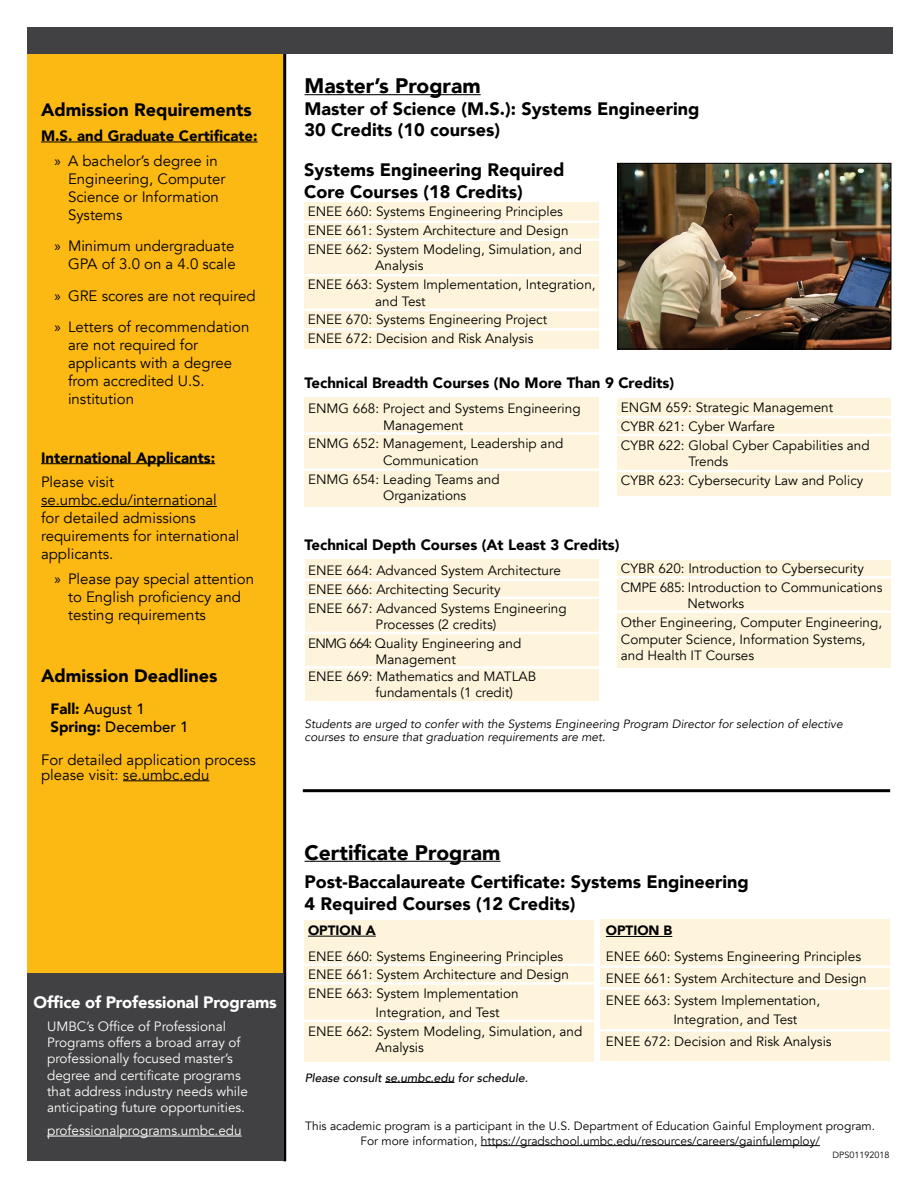
<style>
.page{position:relative;width:918px;height:1188px;background:#fff}
.page>*{position:absolute;margin:0;border:0;box-sizing:border-box;transform-origin:0 0}
.t1{font:900 21px "Avenir";color:#000}
.t2{font:900 18px/21.6px "Avenir";color:#000}
.t3{font:900 16.5px "Avenir";letter-spacing:-.01em;color:#fff}
.t4{font:15px/18px "Avenir";color:#000}
.t5{font:900 15px/24.8px "Avenir";color:#000}
.t6{font:500 15px/18px "Avenir";color:#000}
.t7{font:13.5px/18.8px "Avenir";color:#000}
.t8{font:13.5px/16.2px "Avenir";color:#fff}
.t9{font:900 13.5px "Avenir";color:#000}
.t10{font:12px/14.4px "Avenir";color:#000;text-align:center}
.t11{font:italic 12px/13.5px "Avenir";color:#000}
.t12{font:italic 500 12px "Avenir";color:#000}
.t13{font:9px "Avenir";color:#000}
.s1{font-family:"Myriad Pro";font-weight:400}
.s2{font-weight:400}
.s3{font-family:"Myriad Pro"}
.s4{font-weight:900}
.s5{color:#000101}
</style>
<div class="page">
<div style="left:27px;top:27px;width:258px;height:1134px;background:#fdb913"></div>
<hr style="left:283px;top:27px;width:3px;height:1134px;background:#000">
<hr style="left:41px;top:142px;width:217px;height:1px;background:#000">
<hr style="left:41px;top:463px;width:174px;height:1px;background:#000">
<hr style="left:41px;top:506px;width:176px;height:1px;background:#000">
<hr style="left:123px;top:780px;width:86px;height:1px;background:#000101">
<div style="left:27px;top:974px;width:256px;height:187px;background:#414042"></div>
<hr style="left:47px;top:1136px;width:134px;height:1px;background:#fff">
<hr style="left:181px;top:1136px;width:61px;height:1px;background:#fff">
<div style="left:27px;top:27px;width:866px;height:27px;background:#414042"></div>
<hr style="left:305px;top:94px;width:176px;height:1px;background:#000">
<div style="left:306px;top:560px;width:293px;height:141px;background:#fef4db"></div>
<div style="left:305px;top:202px;width:294px;height:147px;background:#fef4db"></div>
<div style="left:305px;top:397px;width:294px;height:110px;background:#fef4db"></div>
<div style="left:617px;top:399px;width:274px;height:97px;background:#fef4db"></div>
<div style="left:305px;top:920px;width:289px;height:141px;background:#fef4db"></div>
<hr style="left:305px;top:274px;width:294px;height:3px;background:#fff">
<hr style="left:305px;top:309px;width:294px;height:2px;background:#fff">
<hr style="left:613px;top:434px;width:280px;height:2px;background:#fff">
<hr style="left:613px;top:470px;width:280px;height:2px;background:#fff">
<hr style="left:613px;top:416px;width:280px;height:2px;background:#fff">
<hr style="left:305px;top:963px;width:293px;height:3px;background:#fff">
<hr style="left:305px;top:328px;width:294px;height:3px;background:#fff">
<hr style="left:303px;top:579px;width:296px;height:2px;background:#fff">
<svg style="left:385px;top:1082px;width:16px;height:1px"></svg>
<hr style="left:401px;top:1082px;width:54px;height:1px;background:#000101">
<hr style="left:302px;top:432px;width:298px;height:3px;background:#fff">
<hr style="left:302px;top:468px;width:298px;height:3px;background:#fff">
<hr style="left:303px;top:596px;width:300px;height:3px;background:#fff">
<hr style="left:303px;top:1020px;width:295px;height:2px;background:#fff">
<hr style="left:304px;top:982px;width:294px;height:3px;background:#fff">
<hr style="left:303px;top:789px;width:587px;height:3px;background:#000">
<div style="left:617px;top:560px;width:274px;height:108px;background:#fef4db"></div>
<hr style="left:615px;top:576px;width:296px;height:3px;background:#fff">
<hr style="left:303px;top:632px;width:298px;height:2px;background:#fff">
<hr style="left:304px;top:666px;width:299px;height:3px;background:#fff">
<hr style="left:302px;top:220px;width:297px;height:3px;background:#fff">
<hr style="left:302px;top:238px;width:297px;height:3px;background:#fff">
<hr style="left:616px;top:610px;width:277px;height:3px;background:#fff">
<div style="left:600px;top:919px;width:290px;height:142px;background:#fef4db"></div>
<hr style="left:606px;top:936px;width:66px;height:1px;background:#000">
<hr style="left:600px;top:965px;width:291px;height:3px;background:#fff">
<hr style="left:599px;top:1029px;width:292px;height:3px;background:#fff">
<hr style="left:599px;top:987px;width:292px;height:3px;background:#fff">
<img style="left:619px;top:165px;width:270px;height:182px">
<div style="left:617px;top:163px;width:274px;height:186px;border:1px solid #000"></div>
<hr style="left:305px;top:861px;width:196px;height:1px;background:#000">
<hr style="left:308px;top:936px;width:68px;height:1px;background:#000">
<hr style="left:481px;top:1145px;width:339px;height:1px;background:#000101">
<h2 class="t2" style="left:41px;top:99px;width:212px">Admission Requirements</h2>
<p class="t5" style="left:55px;top:123px;width:205px;text-indent:-14px">M.S. and Graduate Certificate: <span class="s1">»</span> <span class="s2">A bachelor’s degree in</span></p>
<p class="t4" style="left:68px;top:170px;width:159px">Engineering, Computer<br>Science or Information<br>Systems</p>
<p class="t4" style="left:55px;top:237px;width:183px;text-align:right"><span class="s3">»</span> Minimum undergraduate<br>GPA of 3.0 on a 4.0 scale</p>
<p class="t4" style="left:55px;top:280px;width:203px;line-height:31.5px"><span class="s3">»</span> GRE scores are not required <span class="s3">»</span> Letters of recommendation</p>
<p class="t4" style="left:68px;top:336px;width:166px">are not required for applicants with a degree from accredited U.S. institution</p>
<p class="t5" style="left:41px;top:445px;width:176px">International Applicants:</p>
<p class="t4" style="left:41px;top:473px;width:200px">Please visit se.umbc.edu/international<br>for detailed admissions requirements for international applicants.</p>
<p class="t4" style="left:68px;top:570px;width:188px;text-indent:-14px"><span class="s3">»</span> Please pay special attention to English proficiency and testing requirements</p>
<h2 class="t2" style="left:41px;top:665px;width:178px">Admission Deadlines</h2>
<p class="t6" style="left:50px;top:699px;width:140px"><span class="s4">Fall:</span> August 1<br><span class="s4">Spring:</span> December 1</p>
<p class="t4" style="left:41px;top:752px;width:216px;line-height:15px">For detailed application process please visit: <span class="s5">se.umbc.edu</span></p>
<p class="t3" style="left:34px;top:988px;width:245px">Office of Professional Programs</p>
<p class="t8" style="left:47px;top:1019px;width:202px">UMBC’s Office of Professional Programs offers a broad array of professionally focused master’s degree and certificate programs that address industry needs while anticipating future opportunities.</p>
<p class="t8" style="left:47px;top:1123px;width:196px">professionalprograms.umbc.edu</p>
<h1 class="t1" style="left:305px;top:68px;width:178px">Master’s Program</h1>
<h2 class="t2" style="left:305px;top:97px;width:396px">Master of Science (M.S.): Systems Engineering<br>30 Credits (10 courses)</h2>
<h2 class="t2" style="left:304px;top:158px;width:262px">Systems Engineering Required<br>Core Courses (18 Credits)</h2>
<p class="t7" style="left:308px;top:203px;width:276px">ENEE 660: Systems Engineering Principles<br>ENEE 661: System Architecture and Design<br>ENEE 662: System Modeling, Simulation, and</p>
<p class="t7" style="left:308px;top:257px;width:289px;text-indent:68px">Analysis<br>ENEE 663: System Implementation, Integration,</p>
<p class="t7" style="left:308px;top:292px;width:241px;text-indent:68px">and Test<br>ENEE 670: Systems Engineering Project<br>ENEE 672: Decision and Risk Analysis</p>
<p class="t5" style="left:305px;top:370px;width:371px">Technical Breadth Courses (No More Than 9 Credits)</p>
<p class="t7" style="left:383px;top:401px;width:199px;line-height:16.5px;text-indent:-75px">ENMG 668: Project and Systems Engineering<br>Management</p>
<p class="t7" style="left:383px;top:436px;width:182px;line-height:16.5px;text-indent:-75px">ENMG 652: Management, Leadership and<br>Communication</p>
<p class="t7" style="left:383px;top:471px;width:118px;line-height:16.5px;text-indent:-75px">ENMG 654: Leading Teams and<br>Organizations</p>
<p class="t7" style="left:621px;top:399px;width:250px">ENGM 659: Strategic Management<br>CYBR 621: Cyber Warfare<br>CYBR 622: Global Cyber Capabilities and</p>
<p class="t7" style="left:621px;top:453px;width:244px;text-indent:68px">Trends<br>CYBR 623: Cybersecurity Law and Policy</p>
<p class="t5" style="left:305px;top:532px;width:316px">Technical Depth Courses (At Least 3 Credits)</p>
<p class="t7" style="left:308px;top:561px;width:260px">ENEE 664: Advanced System Architecture<br>ENEE 666: Architecting Security<br>ENEE 667: Advanced Systems Engineering</p>
<p class="t7" style="left:308px;top:615px;width:215px;text-indent:68px">Processes (2 credits)<br>ENMG 664: Quality Engineering and</p>
<p class="t7" style="left:376px;top:651px;width:82px">Management</p>
<p class="t7" style="left:308px;top:667px;width:230px">ENEE 669: Mathematics and MATLAB</p>
<p class="t7" style="left:376px;top:684px;width:139px">fundamentals (1 credit)</p>
<p class="t7" style="left:621px;top:559px;width:263px">CYBR 620: Introduction to Cybersecurity<br>CMPE 685: Introduction to Communications</p>
<p class="t7" style="left:621px;top:595px;width:263px;text-indent:66px">Networks<br>Other Engineering, Computer Engineering,</p>
<p class="t7" style="left:621px;top:631px;width:246px;line-height:16.5px">Computer Science, Information Systems, and Health IT Courses</p>
<p class="t11" style="left:305px;top:717px;width:540px">Students are urged to confer with the Systems Engineering Program Director for selection of elective courses to ensure that graduation requirements are met.</p>
<h1 class="t1" style="left:305px;top:834px;width:197px">Certificate Program</h1>
<h2 class="t2" style="left:305px;top:871px;width:446px">Post-Baccalaureate Certificate: Systems Engineering<br>4 Required Courses (12 Credits)</h2>
<p class="t9" style="left:308px;top:919px;width:69px">OPTION A</p>
<p class="t7" style="left:308px;top:947px;width:257px">ENEE 660: Systems Engineering Principles</p>
<p class="t7" style="left:308px;top:966px;width:262px">ENEE 661: System Architecture and Design</p>
<p class="t7" style="left:308px;top:984px;width:212px">ENEE 663: System Implementation</p>
<p class="t7" style="left:376px;top:1003px;width:126px">Integration, and Test</p>
<p class="t7" style="left:308px;top:1022px;width:276px">ENEE 662: System Modeling, Simulation, and</p>
<p class="t7" style="left:376px;top:1038px;width:50px">Analysis</p>
<p class="t9" style="left:606px;top:919px;width:68px">OPTION B</p>
<p class="t7" style="left:606px;top:946px;width:262px;line-height:22px">ENEE 660: Systems Engineering Principles<br>ENEE 661: System Architecture and Design<br>ENEE 663: System Implementation,</p>
<p class="t7" style="left:606px;top:1008px;width:227px;line-height:22px;text-indent:68px">Integration, and Test<br>ENEE 672: Decision and Risk Analysis</p>
<p class="t12" style="left:305px;top:1070px;width:225px">Please consult <span class="s5">se.umbc.edu</span> for schedule.</p>
<p class="t10" style="left:305px;top:1119px;width:571px">This academic program is a participant in the U.S. Department of Education Gainful Employment program.<br>For more information, <span class="s5">https://gradschool.umbc.edu/resources/careers/gainfulemploy/</span></p>
<p class="t13" style="left:833px;top:1150px;width:58px">DPS01192018</p>
</div>
